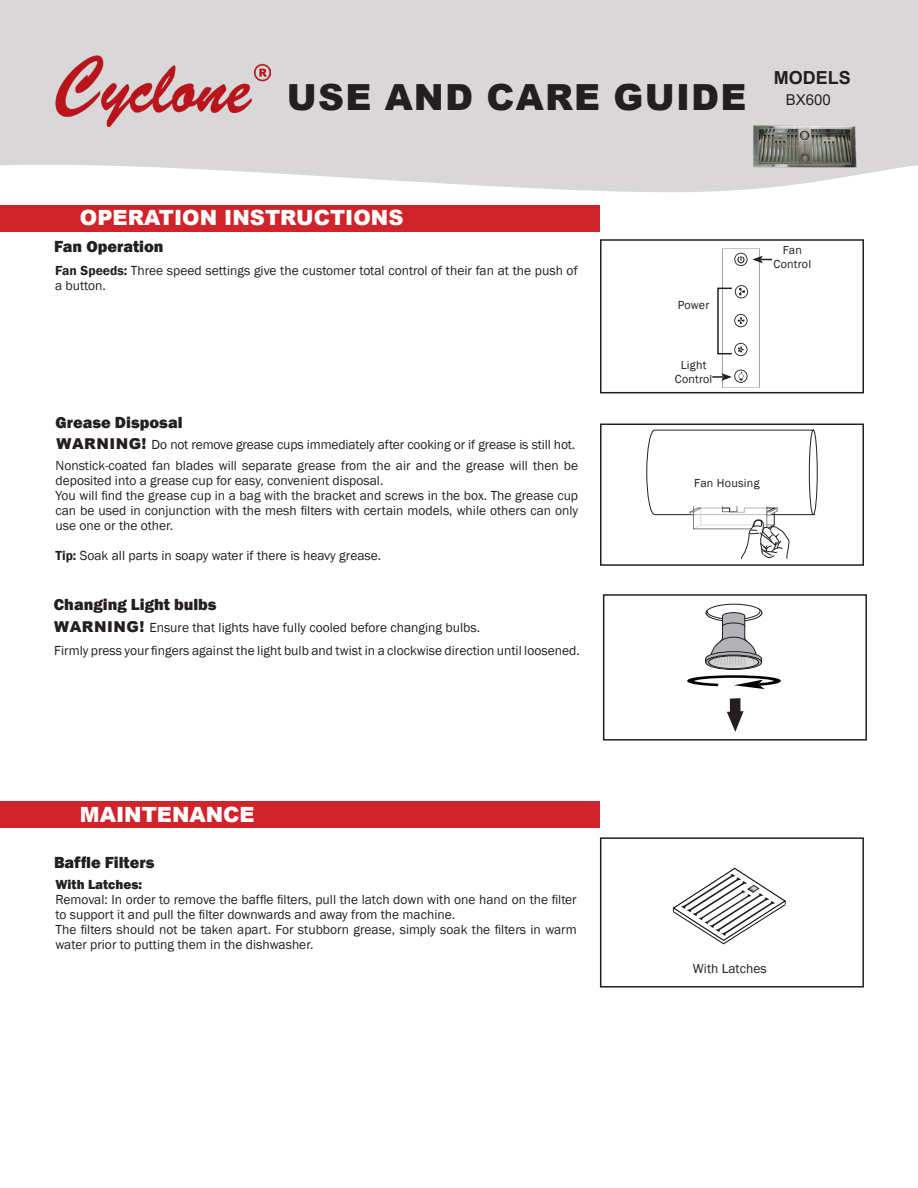
<style>
.page{position:relative;width:918px;height:1188px;background:#fff}
.page>*{position:absolute;margin:0;border:0;box-sizing:border-box;transform-origin:0 0}
.t1{font:900 36px "Arial";letter-spacing:.035em;color:#231f20}
.t2{font:900 21px "Arial";color:#fff}
.t3{font:700 18px "Arial";color:#231f20}
.t4{font:800 16.5px "Franklin Gothic";color:#231f20}
.t5{font:15px "Arial";color:#231f20}
.Paragraph_Style_2{font:13.5px/15px "Franklin Gothic";color:#231f20}
.Paragraph_Style_2-2{font:800 13.5px "Franklin Gothic";color:#231f20}
.t6{font:12px "Franklin Gothic";letter-spacing:.02em;color:#231f20}
.s1{font-weight:600}
.s2{font-family:"Arial";font-weight:900;font-size:15px}
</style>
<div class="page">
<div style="left:600px;top:837px;width:264px;height:151px;border:2px solid #231f20"></div>
<svg style="left:0;top:0;width:918px;height:192px;background:#dcdada"></svg>
<img style="left:54px;top:54px;width:216px;height:73px">
<div style="left:0;top:205px;width:600px;height:27px;background:#d1232a"></div>
<img style="left:753px;top:122px;width:106px;height:51px">
<div style="left:0;top:801px;width:600px;height:27px;background:#d1232a"></div>
<svg style="left:672px;top:868px;width:114px;height:77px"></svg>
<div style="left:603px;top:594px;width:264px;height:147px;border:2px solid #231f20"></div>
<svg style="left:727px;top:698px;width:17px;height:34px"></svg>
<svg style="left:687px;top:603px;width:94px;height:86px"></svg>
<div style="left:600px;top:424px;width:264px;height:142px;border:2px solid #231f20"></div>
<svg style="left:646px;top:429px;width:172px;height:130px"></svg>
<div style="left:600px;top:239px;width:264px;height:154px;border:2px solid #231f20"></div>
<svg style="left:712px;top:249px;width:60px;height:138px"></svg>
<p class="t1" style="left:287px;top:71px;width:461px">USE AND CARE GUIDE</p>
<p class="t3" style="left:774px;top:65px;width:79px">MODELS</p>
<p class="t5" style="left:786px;top:89px;width:47px">BX600</p>
<p class="t2" style="left:80px;top:202px;width:325px">OPERATION INSTRUCTIONS</p>
<p class="t4" style="left:54px;top:235px;width:111px">Fan Operation</p>
<p class="Paragraph_Style_2" style="left:55px;top:263px;width:524px"><span class="s1">Fan Speeds:</span> Three speed settings give the customer total control of their fan at the push of a button.</p>
<p class="t4" style="left:56px;top:411px;width:129px">Grease Disposal</p>
<p class="Paragraph_Style_2" style="left:56px;top:458px;width:524px">Nonstick-coated fan blades will separate grease from the air and the grease will then be deposited into a grease cup for easy, convenient disposal.</p>
<p class="Paragraph_Style_2" style="left:56px;top:488px;width:524px;text-align:justify">You will find the grease cup in a bag with the bracket and screws in the box. The grease cup can be used in conjunction with the mesh filters with certain models, while others can only use one or the other.</p>
<p class="Paragraph_Style_2" style="left:56px;top:548px;width:327px"><span class="s1">Tip:</span> Soak all parts in soapy water if there is heavy grease.</p>
<p class="Paragraph_Style_2" style="left:57px;top:437px;width:520px"><span class="s2">WARNING!</span> Do not remove grease cups immediately after cooking or if grease is still hot.</p>
<p class="t4" style="left:54px;top:594px;width:164px">Changing Light bulbs</p>
<p class="Paragraph_Style_2" style="left:54px;top:621px;width:427px"><span class="s2">WARNING!</span> Ensure that lights have fully cooled before changing bulbs.</p>
<p class="Paragraph_Style_2" style="left:54px;top:643px;width:527px">Firmly press your fingers against the light bulb and twist in a clockwise direction until loosened.</p>
<p class="t6" style="left:678px;top:298px;width:33px">Power</p>
<p class="t6" style="left:681px;top:357px;width:27px">Light</p>
<p class="t6" style="left:675px;top:372px;width:39px">Control</p>
<p class="t6" style="left:783px;top:242px;width:21px">Fan</p>
<p class="t6" style="left:774px;top:257px;width:39px">Control</p>
<p class="t6" style="left:694px;top:476px;width:67px">Fan Housing</p>
<p class="t2" style="left:80px;top:799px;width:176px">MAINTENANCE</p>
<p class="t4" style="left:54px;top:852px;width:102px">Baffle Filters</p>
<p class="Paragraph_Style_2-2" style="left:56px;top:876px;width:88px">With Latches:</p>
<p class="Paragraph_Style_2" style="left:56px;top:893px;width:523px">Removal: In order to remove the baffle filters, pull the latch down with one hand on the filter to support it and pull the filter downwards and away from the machine.</p>
<p class="Paragraph_Style_2" style="left:56px;top:923px;width:523px">The filters should not be taken apart. For stubborn grease, simply soak the filters in warm water prior to putting them in the dishwasher.</p>
<p class="Paragraph_Style_2" style="left:693px;top:962px;width:75px">With Latches</p>
</div>
